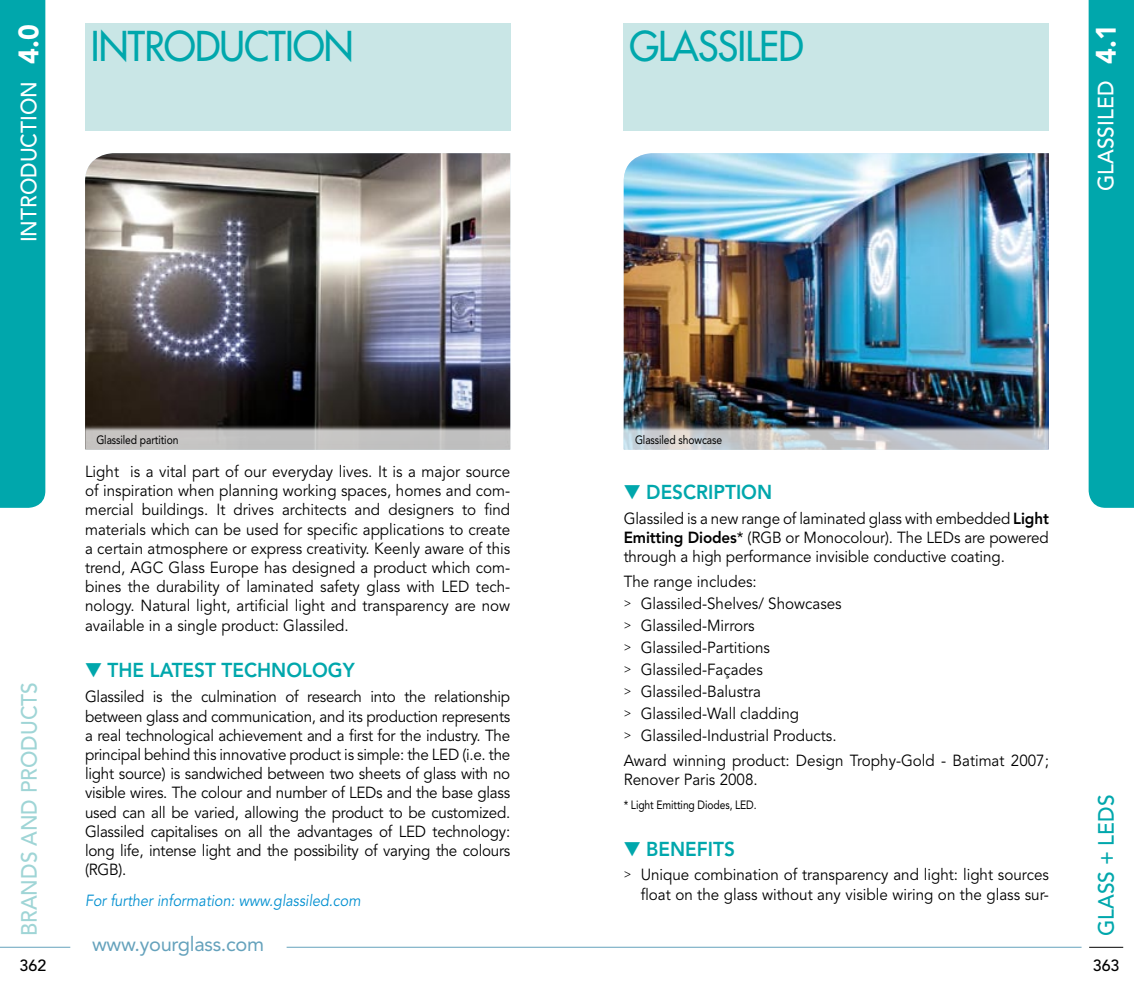
<style>
.page{position:relative;width:1134px;height:993px;background:#fff}
.page>*{position:absolute;margin:0;border:0;box-sizing:border-box;transform-origin:0 0}
.t1{font:500 40px "Futura Std";letter-spacing:-.02em;color:#00a7ac;scale:.95 1}
.t2{font:500 22px "Avenir LT Std";color:#fff;scale:.95 1}
.t3{font:500 22px "Avenir LT Std";color:#9fd5d6;scale:.95 1}
.t4{font:500 22px "Avenir LT Std";color:#00a7ac;scale:.95 1}
.t5{font:800 20px "Avenir LT Std";color:#00a7ac;scale:.95 1}
.t6{font:20px "Avenir LT Std";letter-spacing:-.015em;color:#65a2bc}
.t7{font:16px/19.2px "Avenir LT Std";color:#000;text-align:justify;scale:.95 1}
.t8{font:italic 16px "Avenir LT Std";color:#008fd0;scale:.9 1}
.t9{font:500 16px "Avenir LT Std";color:#000}
.t10{font:12px "Avenir LT Std";letter-spacing:-.01em;color:#000;scale:.86 1}
.s1{font-weight:900;font-size:28px}
.s2{font-weight:800}
.s3{font-size:12px}
</style>
<div class="page">
<div style="left:0;top:0;width:45px;height:507px;background:#00a7ac"></div>
<hr style="left:287px;top:946px;width:280px;height:1px;background:#65a2bc">
<hr style="left:0;top:946px;width:70px;height:1px;background:#65a2bc">
<div style="left:1089px;top:0;width:45px;height:507px;background:#00a7ac"></div>
<hr style="left:567px;top:946px;width:514px;height:1px;background:#65a2bc">
<hr style="left:1089px;top:946px;width:34px;height:1px;background:#000">
<img style="left:624px;top:153px;width:425px;height:271px">
<img style="left:624px;top:424px;width:425px;height:25px">
<img style="left:85px;top:153px;width:425px;height:271px">
<svg style="left:85px;top:424px;width:425px;height:25px;background:#a5a3a2"></svg>
<div style="left:85px;top:23px;width:425px;height:107px;background:#c9e6e6"></div>
<div style="left:624px;top:23px;width:425px;height:107px;background:#c9e6e6"></div>
<h2 class="t2" style="left:16px;top:242px;width:231px;rotate:-90deg">introduction <span class="s1">4.0</span></h2>
<h1 class="t1" style="left:91px;top:22px;width:278px">INTRODUCTION</h1>
<h1 class="t1" style="left:629px;top:22px;width:185px">GLASSILED</h1>
<h2 class="t2" style="left:1093px;top:191px;width:177px;rotate:-90deg">Glassiled <span class="s1">4.1</span></h2>
<h2 class="t3" style="left:16px;top:935px;width:269px;rotate:-90deg">BRANDS AND PRODUCTS</h2>
<p class="t9" style="left:20px;top:955px;width:28px">362</p>
<p class="t10" style="left:96px;top:432px;width:97px">Glassiled partition</p>
<p class="t7" style="left:85px;top:462px;width:449px">Light is a vital part of our everyday lives. It is a major source of inspiration when planning working spaces, homes and com&shy;mercial buildings. It drives architects and designers to find materials which can be used for specific applications to create a certain atmosphere or express creativity. Keenly aware of this trend, AGC Glass Europe has designed a product which com&shy;bines the durability of laminated safety glass with LED tech&shy;nology. Natural light, artificial light and transparency are now available in a single product: Glassiled.</p>
<p class="t5" style="left:85px;top:658px;width:285px">▼ THE LATEST TECHN OLOGY</p>
<p class="t7" style="left:85px;top:687px;width:449px">Glassiled is the culmination of research into the relationship between glass and communication, and its production represents a real technological achievement and a first for the industry. The principal behind this innovative product is simple: the LED (i.e. the light source) is sandwiched between two sheets of glass with no visible wires. The colour and number of LEDs and the base glass used can all be varied, allowing the product to be customized.<br>Glassiled capitalises on all the advantages of LED technology: long life, intense light and the possibility of varying the colours (RGB).</p>
<p class="t8" style="left:85px;top:890px;width:308px">For further information: www.glassiled.com</p>
<p class="t6" style="left:92px;top:932px;width:174px">www.yourglass.com</p>
<p class="t10" style="left:635px;top:432px;width:103px">Glassiled showcase</p>
<p class="t5" style="left:624px;top:480px;width:153px">▼ DESCRI PTION</p>
<p class="t7" style="left:624px;top:509px;width:449px">Glassiled is a new range of laminated glass with embedded <span class="s2">LIGHT EMITTING DIODES</span>* (RGB or Monocolour). The LEDs are powered through a high performance invisible conductive coating.</p>
<p class="t7" style="left:624px;top:570px;width:231px;line-height:22px;text-align:left">The range includes:<br><span class="s3">&gt;</span> Glassiled-Shelves/ Showcases <span class="s3">&gt;</span> Glassiled-Mirrors<br><span class="s3">&gt;</span> Glassiled-Partitions<br><span class="s3">&gt;</span> Glassiled-Façades<br><span class="s3">&gt;</span> Glassiled-Balustra<br><span class="s3">&gt;</span> Glassiled-Wall cladding<br><span class="s3">&gt;</span> Glassiled-Industrial Products.</p>
<p class="t7" style="left:624px;top:751px;width:449px">Award winning product: Design Trophy-Gold - Batimat 2007;<br>Renover Paris 2008.</p>
<p class="t10" style="left:624px;top:797px;width:156px">* Light Emitting Diodes, LED.</p>
<p class="t5" style="left:624px;top:836px;width:51px">▼ BENE</p>
<p class="t5" style="left:697px;top:836px;width:39px">FITS</p>
<p class="t7" style="left:624px;top:865px;width:449px;text-align:right"><span class="s3">&gt;</span> Unique combination of transparency and light: light sources float on the glass without any visible wiring on the glass sur-</p>
<h2 class="t4" style="left:1093px;top:935px;width:147px;rotate:-90deg">Glass + leds</h2>
<p class="t9" style="left:1093px;top:955px;width:28px">363</p>
</div>
